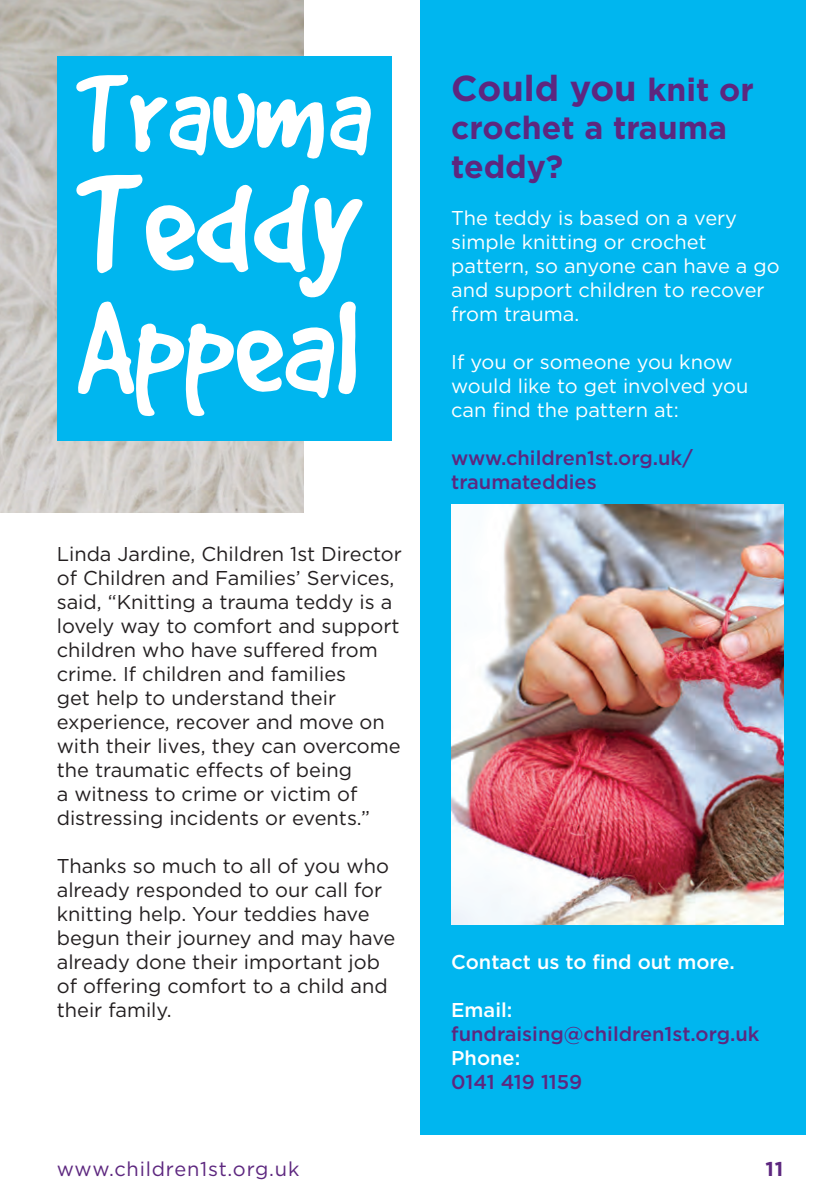
<style>
.page{position:relative;width:840px;height:1191px;background:#fff}
.page>*{position:absolute;margin:0;border:0;box-sizing:border-box;transform-origin:0 0}
.t1{font:154.2px "Good Dog";color:#fff}
.t2{font:144.6px "Good Dog";color:#fff}
.t3{font:121px "Good Dog";color:#fff}
.t4{font:700 36px "Gotham";color:#5d277f}
.t5{font:700 32px/38.4px "Gotham";color:#5d277f}
.t6{font:20px/24px "Gotham";color:#231f20}
.t7{font:20px/24px "Gotham";color:#fff}
.t8{font:500 20px/24px "Gotham";color:#5d277f}
.t9{font:500 20px "Gotham";color:#fff}
.t10{font:20px "Gotham";letter-spacing:.04em;color:#5d277f}
.t11{font:700 20px "Gotham";color:#5d277f}
.s1{font-size:32px}
</style>
<div class="page">
<div style="left:420px;top:0;width:385px;height:1134px;background:#00b6ef"></div>
<img style="left:0;top:0;width:303px;height:513px">
<div style="left:57px;top:57px;width:334px;height:384px;background:#00b6ef"></div>
<img style="left:451px;top:505px;width:331px;height:419px">
<h3 class="t3" style="left:76px;top:51px;width:296px">Trauma</h3>
<h1 class="t1" style="left:76px;top:144px;width:288px">Teddy</h1>
<h2 class="t2" style="left:76px;top:273px;width:288px">Appeal</h2>
<p class="t6" style="left:57px;top:541px;width:346px">Linda Jardine, Children 1st Director of Children and Families’ Services, said, “Knitting a trauma teddy is a lovely way to comfort and support children who have suffered from crime. If children and families<br>get help to understand their experience, recover and move on with their lives, they can overcome the traumatic effects of being<br>a witness to crime or victim of distressing incidents or events.”</p>
<p class="t6" style="left:57px;top:853px;width:340px">Thanks so much to all of you who already responded to our call for knitting help. Your teddies have begun their journey and may have already done their important job of offering comfort to a child and their family.</p>
<h3 class="t4" style="left:451px;top:64px;width:304px">Could you <span class="s1">knit or</span></h3>
<h3 class="t5" style="left:451px;top:108px;width:277px">crochet a trauma teddy?</h3>
<p class="t7" style="left:451px;top:205px;width:330px">The teddy is based on a very simple knitting or crochet pattern, so anyone can have a go and support children to recover from trauma.</p>
<p class="t7" style="left:451px;top:349px;width:298px">If you or someone you know would like to get involved you can find the pattern at:</p>
<p class="t8" style="left:451px;top:445px;width:243px">www.children1st.org.uk/ traumateddies</p>
<p class="t9" style="left:451px;top:949px;width:285px">Contact us to find out more.</p>
<p class="t9" style="left:451px;top:997px;width:63px">Email:</p>
<p class="t8" style="left:451px;top:1021px;width:310px">fundraising@children1st.org.uk</p>
<p class="t9" style="left:451px;top:1045px;width:70px">Phone:</p>
<p class="t8" style="left:451px;top:1069px;width:133px">0141 419 1159</p>
<p class="t10" style="left:57px;top:1155px;width:244px">www.children1st.org.uk</p>
<p class="t11" style="left:765px;top:1155px;width:19px">11</p>
</div>
